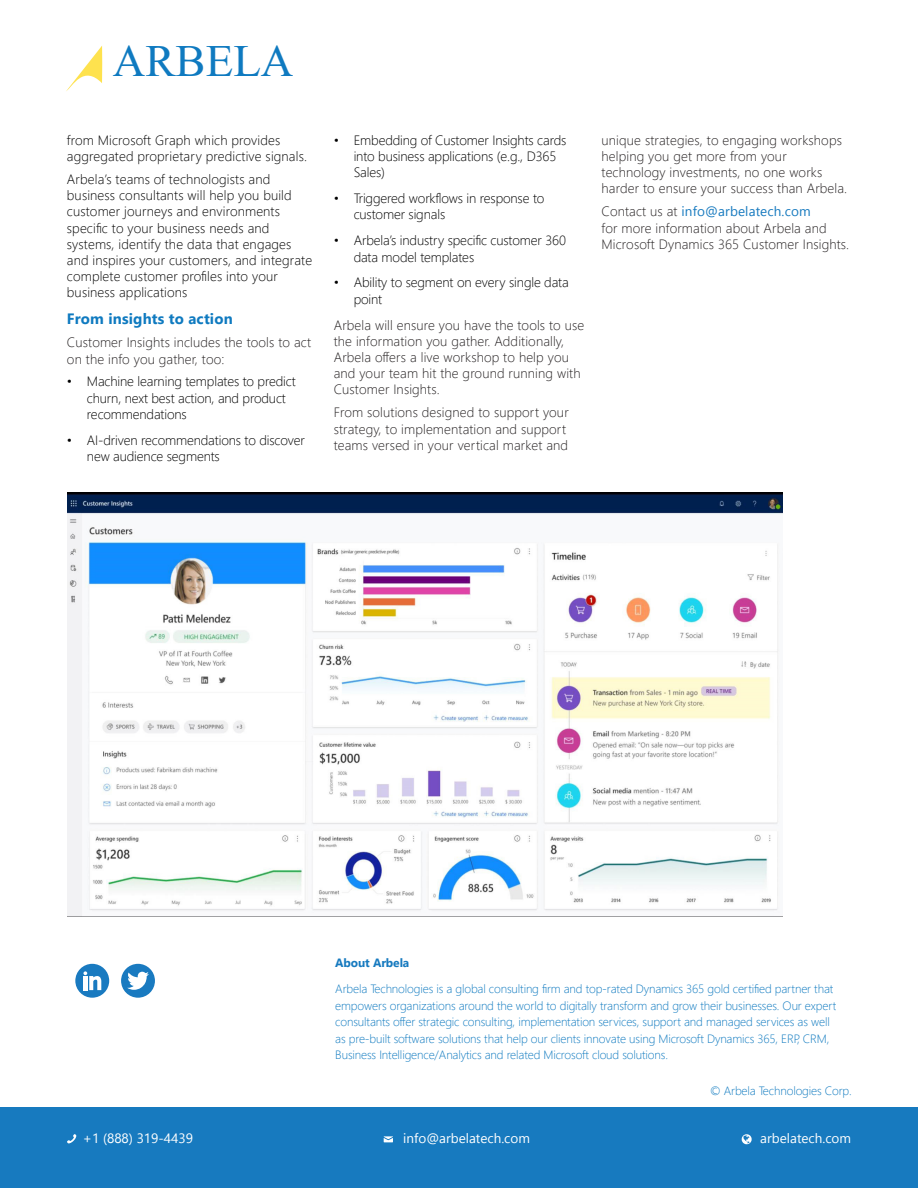
<style>
.page{position:relative;width:918px;height:1188px;background:#fff}
.page>*{position:absolute;margin:0;border:0;box-sizing:border-box;transform-origin:0 0}
.t1{font:45.15px "Times New Roman";color:#0f7ac0}
.Body_Copy_Regular_9{font:700 15px "Segoe UI";letter-spacing:.01em;color:#0f7ac0}
.Bullets{font:300 13.5px/16.2px "Segoe UI";letter-spacing:.01em;color:#231f20}
.Body_Copy_Regular_9-2{font:300 13.5px/16.2px "Segoe UI";letter-spacing:-.01em;color:#000}
.Body_Copy_Regular_9-3{font:300 13.5px/16.2px "Segoe UI";letter-spacing:.01em;color:#000}
.t2{font:13.5px "Segoe UI";color:#fff}
.t3{font:300 12px/16.5px "Segoe UI";letter-spacing:-.01em;color:#0f7ac0}
.t4{font:700 12px "Segoe UI";letter-spacing:-.01em;color:#177abf}
.s1{font-weight:400;color:#177abf}
</style>
<div class="page">
<div style="left:0;top:1107px;width:918px;height:81px;background:#177abf"></div>
<svg style="left:742px;top:1134px;width:10px;height:10px"></svg>
<svg style="left:384px;top:1136px;width:9px;height:6px"></svg>
<svg style="left:67px;top:1134px;width:10px;height:10px"></svg>
<svg style="left:66px;top:46px;width:36px;height:45px"></svg>
<div style="left:75px;top:964px;width:34px;height:34px;background:#197ac0;border-radius:50%"></div>
<svg style="left:83px;top:971px;width:18px;height:19px"></svg>
<div style="left:121px;top:964px;width:34px;height:34px;background:#197ac0;border-radius:50%"></div>
<svg style="left:127px;top:972px;width:22px;height:18px"></svg>
<img style="left:68px;top:492px;width:714px;height:424px">
<h1 class="t1" style="left:113px;top:31px;width:182px">ARBELA</h1>
<p class="Body_Copy_Regular_9-3" style="left:67px;top:131px;width:242px">from Microsoft Graph which provides aggregated proprietary predictive signals.</p>
<p class="Body_Copy_Regular_9-3" style="left:67px;top:170px;width:247px">Arbela’s teams of technologists and business consultants will help you build customer journeys and environments specific to your business needs and systems, identify the data that engages and inspires your customers, and integrate complete customer profiles into your business applications</p>
<p class="Body_Copy_Regular_9" style="left:67px;top:307px;width:167px">From insights to action</p>
<p class="Bullets" style="left:67px;top:334px;width:246px">Customer Insights includes the tools to act on the info you gather, too:</p>
<p class="Body_Copy_Regular_9-2" style="left:87px;top:373px;width:210px;text-indent:-20px">• Machine learning templates to predict churn, next best action, and product recommendations</p>
<p class="Body_Copy_Regular_9-2" style="left:87px;top:431px;width:220px;text-indent:-20px">• AI-driven recommendations to discover new audience segments</p>
<p class="Body_Copy_Regular_9-2" style="left:354px;top:131px;width:214px;text-indent:-20px">• Embedding of Customer Insights cards into business applications (e.g., D365<br>Sales)</p>
<p class="Body_Copy_Regular_9-2" style="left:354px;top:190px;width:192px;text-indent:-20px">• Triggered workflows in response to customer signals</p>
<p class="Body_Copy_Regular_9-2" style="left:354px;top:232px;width:214px;text-indent:-20px">• Arbela’s industry specific customer 360 data model templates</p>
<p class="Body_Copy_Regular_9-2" style="left:354px;top:274px;width:217px;text-indent:-20px">• Ability to segment on every single data point</p>
<p class="Bullets" style="left:334px;top:316px;width:252px">Arbela will ensure you have the tools to use the information you gather. Additionally, Arbela offers a live workshop to help you and your team hit the ground running with Customer Insights.</p>
<p class="Bullets" style="left:334px;top:404px;width:237px">From solutions designed to support your strategy, to implementation and support teams versed in your vertical market and</p>
<p class="Bullets" style="left:602px;top:131px;width:247px">unique strategies, to engaging workshops helping you get more from your technology investments, no one works harder to ensure your success than Arbela.</p>
<p class="Bullets" style="left:602px;top:203px;width:249px">Contact us at <span class="s1">info@arbelatech.com<br></span>for more information about Arbela and<br>Microsoft Dynamics 365 Customer Insights.</p>
<p class="t4" style="left:335px;top:953px;width:76px">About Arbela</p>
<p class="t3" style="left:335px;top:980px;width:503px">Arbela Technologies is a global consulting firm and top-rated Dynamics 365 gold certified partner that empowers organizations around the world to digitally transform and grow their businesses. Our expert consultants offer strategic consulting, implementation services, support and managed services as well as pre-built software solutions that help our clients innovate using Microsoft Dynamics 365, ERP, CRM, Business Intelligence/Analytics and related Microsoft cloud solutions.</p>
<p class="t3" style="left:710px;top:1082px;width:143px">© Arbela Technologies Corp.</p>
<p class="t2" style="left:83px;top:1128px;width:112px">+1 (888) 319-4439</p>
<p class="t2" style="left:403px;top:1128px;width:128px">info@arbelatech.com</p>
<p class="t2" style="left:760px;top:1128px;width:92px">arbelatech.com</p>
</div>
